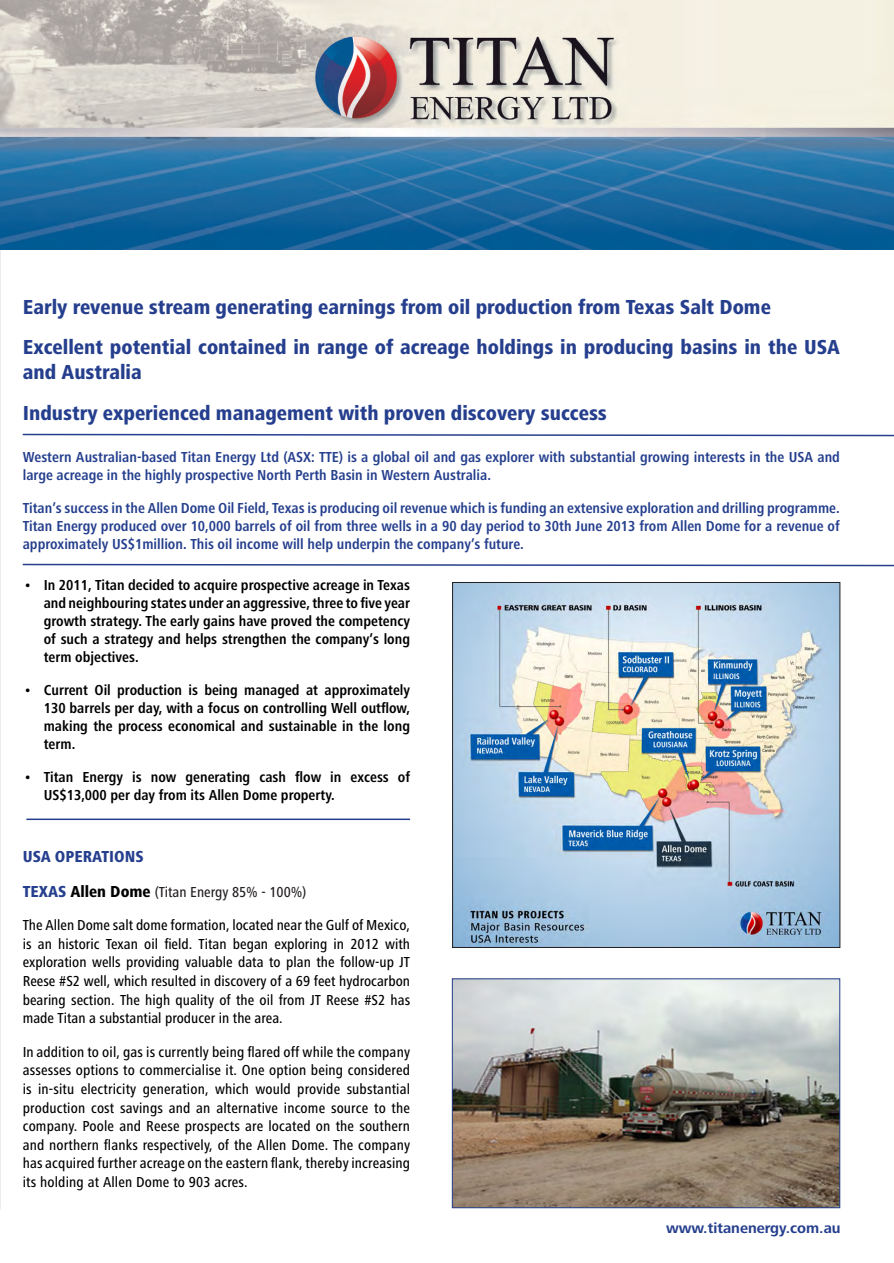
<style>
.page{position:relative;width:894px;height:1263px;background:#fff}
.page>*{position:absolute;margin:0;border:0;box-sizing:border-box;transform-origin:0 0}
.t1{font:800 condensed 21px/25.2px "Frutiger Next LT";color:#253f8e}
.t2{font:800 condensed 16.5px "Frutiger Next LT";color:#253f8e}
.t3{font:500 condensed 15px/18.6px "Frutiger Next LT";color:#000;text-align:justify}
.t4{font:700 condensed 15px/18px "Frutiger Next LT";color:#253f8e}
.t5{font:700 condensed 15px/18px "Frutiger Next LT";color:#000;text-align:justify}
.t6{font:500 condensed 15px "Frutiger Next LT";color:#231f20}
.t7{font:700 15px "Frutiger Next LT";color:#253f8e}
.s1{font-weight:800;font-size:16.5px;color:#253f8e}
.s2{font-weight:800;font-size:16.5px;color:#000}
</style>
<div class="page">
<svg style="left:0;top:249px;width:1px;height:961px"></svg>
<img style="left:0;top:0;width:894px;height:249px">
<svg style="left:22px;top:433px;width:872px;height:4px"></svg>
<svg style="left:22px;top:563px;width:872px;height:4px"></svg>
<img style="left:454px;top:584px;width:384px;height:362px">
<div style="left:452px;top:582px;width:388px;height:366px;border:1px solid #231f20"></div>
<hr style="left:26px;top:818px;width:384px;height:2px;background:#253f8e">
<img style="left:454px;top:981px;width:384px;height:225px">
<div style="left:452px;top:979px;width:388px;height:229px;border:1px solid #253f8e"></div>
<p class="t1" style="left:23px;top:294px;width:749px">Early revenue stream generating earnings from oil production from Texas Salt Dome</p>
<p class="t1" style="left:23px;top:334px;width:818px">Excellent potential contained in range of acreage holdings in producing basins in the USA and Australia</p>
<p class="t1" style="left:23px;top:400px;width:586px">Industry experienced management with proven discovery success</p>
<p class="t4" style="left:23px;top:448px;width:819px">Western Australian-based Titan Energy Ltd (ASX: TTE) is a global oil and gas explorer with substantial growing interests in the USA and large acreage in the highly prospective North Perth Basin in Western Australia.</p>
<p class="t4" style="left:23px;top:499px;width:818px;text-align:justify">Titan’s success in the Allen Dome Oil Field, Texas is producing oil revenue which is funding an extensive exploration and drilling programme.<br>Titan Energy produced over 10,000 barrels of oil from three wells in a 90 day period to 30th June 2013 from Allen Dome for a revenue of approximately US$1million. This oil income will help underpin the company’s future.</p>
<p class="t5" style="left:44px;top:576px;width:368px;text-indent:-19px">• In 2011, Titan decided to acquire prospective acreage in Texas and neighbouring states under an aggressive, three to five year growth strategy. The early gains have proved the competency of such a strategy and helps strengthen the company’s long term objectives.</p>
<p class="t5" style="left:44px;top:681px;width:368px;text-indent:-20px">• Current Oil production is being managed at approximately 130 barrels per day, with a focus on controlling Well outflow, making the process economical and sustainable in the long term.</p>
<p class="t5" style="left:44px;top:768px;width:368px;text-indent:-20px">• Titan Energy is now generating cash flow in excess of<br>US$13,000 per day from its Allen Dome property.</p>
<p class="t2" style="left:23px;top:847px;width:122px">USA OPERATIONS</p>
<p class="t6" style="left:23px;top:883px;width:285px"><span class="s1">TEXAS</span> <span class="s2">Allen Dome</span> (Titan Energy 85% - 100%)</p>
<p class="t3" style="left:23px;top:916px;width:389px">The Allen Dome salt dome formation, located near the Gulf of Mexico, is an historic Texan oil field. Titan began exploring in 2012 with exploration wells providing valuable data to plan the follow-up JT Reese #S2 well, which resulted in discovery of a 69 feet hydrocarbon bearing section. The high quality of the oil from JT Reese #S2 has made Titan a substantial producer in the area.</p>
<p class="t3" style="left:23px;top:1042px;width:389px">In addition to oil, gas is currently being flared off while the company assesses options to commercialise it. One option being considered is in-situ electricity generation, which would provide substantial production cost savings and an alternative income source to the company. Poole and Reese prospects are located on the southern and northern flanks respectively, of the Allen Dome. The company has acquired further acreage on the eastern flank, thereby increasing its holding at Allen Dome to 903 acres.</p>
<p class="t7" style="left:666px;top:1220px;width:176px">www.titanenergy.com.au</p>
</div>
